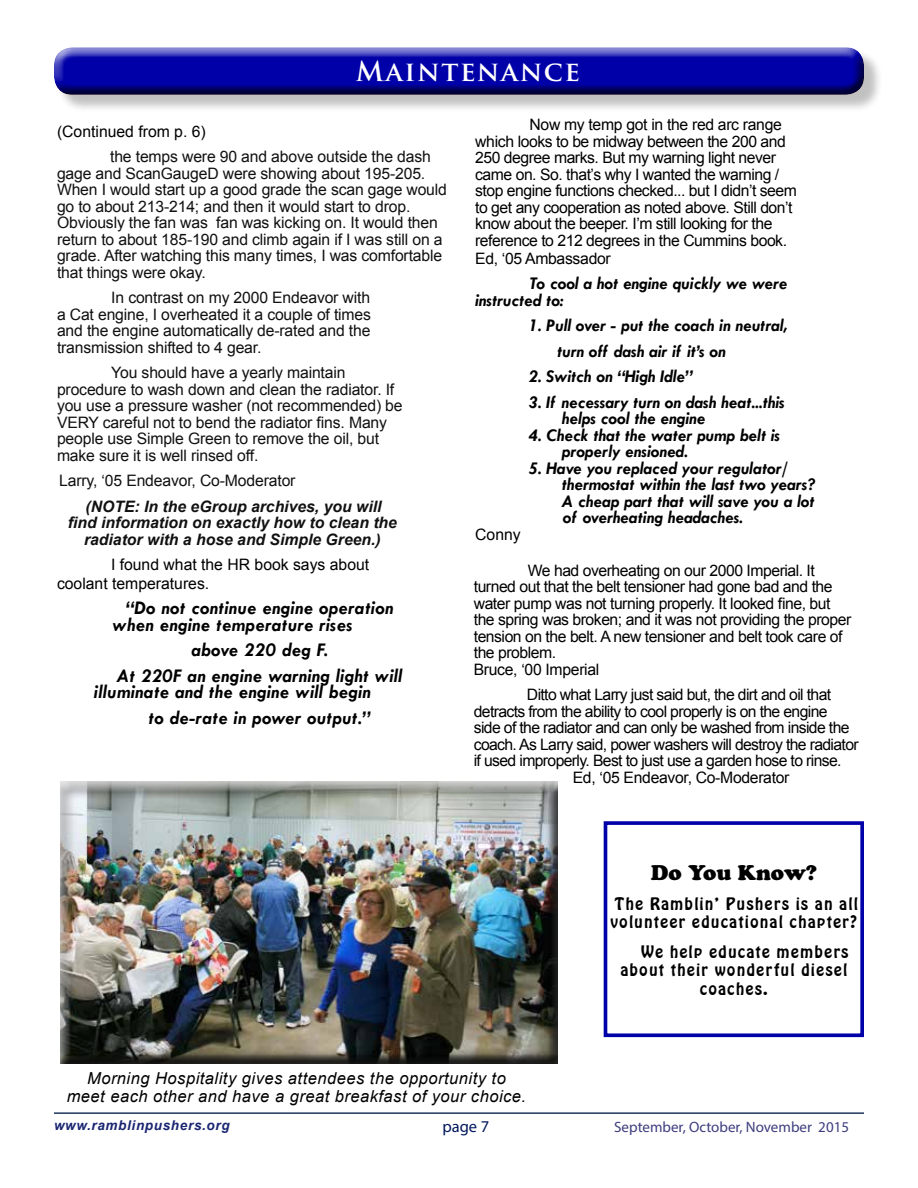
<style>
.page{position:relative;width:918px;height:1188px;background:#fff}
.page>*{position:absolute;margin:0;border:0;box-sizing:border-box;transform-origin:0 0}
.t1{font:700 27px "Trajan Pro";letter-spacing:.06em;color:#fff}
.t2{font:21px "Cooper Black Std";color:#000}
.Text_body{font:italic 700 19.5px/16.5px "Tw Cen";letter-spacing:.02em;color:#000}
.Text_body-2{font:italic 700 18px/16.5px "Tw Cen";color:#000}
.t3{font:16.5px/18px "Hobo BT";letter-spacing:.06em;color:#000}
.t4{font:italic 16.5px/18px "Arial";letter-spacing:.03em;color:#000;text-align:center}
.t5{font:16.5px "Myriad Pro";color:#00185b}
.Text_body-3{font:15.75px/16.5px "Arial";letter-spacing:-.03em;color:#000}
.Text_body-4{font:15.75px/16.5px "Arial";letter-spacing:-.01em;color:#111}
.Text_body-5{font:italic 700 15.75px/16.5px "Arial";color:#111;text-align:center}
.Text_body-6{font:15.75px/18.9px "Arial";color:#000}
.t6{font:15px "Myriad Pro";color:#3e3e7f}
.t7{font:italic 700 13.5px "Arial";letter-spacing:.05em;color:#1a2672}
</style>
<div class="page">
<hr style="left:54px;top:1112px;width:810px;height:2px;background:#20375b">
<div style="left:56px;top:50px;width:826px;height:64px;background:#000;opacity:.25"></div>
<div style="left:53px;top:46px;width:811px;height:38px;background:#fff;opacity:.75"></div>
<div style="left:53px;top:51px;width:811px;height:46px;background:#d1801c;opacity:.75"></div>
<div style="left:604px;top:821px;width:260px;height:216px;border:4px solid #0000a9"></div>
<div style="left:60px;top:782px;width:498px;height:283px;background:#000;opacity:.75"></div>
<h1 class="t1" style="left:356px;top:55px;width:226px">Maintenance</h1>
<p class="Text_body-6" style="left:57px;top:122px;width:150px">(Continued from p. 6)</p>
<p class="Text_body-4" style="left:57px;top:148px;width:392px;text-indent:53px">the temps were 90 and above outside the dash gage and ScanGaugeD were showing about 195-205.<br>When I would start up a good grade the scan gage would go to about 213-214; and then it would start to drop.<br>Obviously the fan was fan was kicking on. It would then return to about 185-190 and climb again if I was still on a grade. After watching this many times, I was comfortable that things were okay.</p>
<p class="Text_body-4" style="left:57px;top:289px;width:316px;text-align:justify;text-indent:54px">In contrast on my 2000 Endeavor with a Cat engine, I overheated it a couple of times and the engine automatically de-rated and the transmission shifted to 4 gear.</p>
<p class="Text_body-4" style="left:57px;top:364px;width:347px;text-indent:54px">You should have a yearly maintain procedure to wash down and clean the radiator. If you use a pressure washer (not recommended) be VERY careful not to bend the radiator fins. Many people use Simple Green to remove the oil, but make sure it is well rinsed off.</p>
<p class="Text_body-4" style="left:59px;top:472px;width:238px">Larry, ‘05 Endeavor, Co-Moderator</p>
<p class="Text_body-5" style="left:68px;top:498px;width:331px">(NOTE: In the eGroup archives, you will<br>find information on exactly how to clean the radiator with a hose and Simple Green.)</p>
<p class="Text_body-6" style="left:57px;top:555px;width:314px;text-indent:54px">I found what the HR book says about coolant temperatures.</p>
<p class="Text_body" style="left:112px;top:600px;width:283px;text-indent:14px">“Do not continue engine operation when engine temperature rises</p>
<p class="Text_body" style="left:191px;top:642px;width:138px">above 220 deg F.</p>
<p class="Text_body" style="left:94px;top:667px;width:310px;text-indent:23px">At 220F an engine warning light will illuminate and the engine will begin</p>
<p class="Text_body" style="left:149px;top:709px;width:224px">to de-rate in power output.”</p>
<p class="Text_body-3" style="left:475px;top:116px;width:323px;text-indent:54px">Now my temp got in the red arc range which looks to be midway between the 200 and 250 degree marks. But my warning light never came on. So. that’s why I wanted the warning / stop engine functions checked... but I didn’t seem to get any cooperation as noted above. Still don’t know about the beeper. I’m still looking for the reference to 212 degrees in the Cummins book.</p>
<p class="Text_body-3" style="left:475px;top:250px;width:137px">Ed, ‘05 Ambassador</p>
<p class="Text_body-2" style="left:475px;top:275px;width:314px;text-indent:54px">To cool a hot engine quickly we were instructed to:</p>
<p class="Text_body-2" style="left:528px;top:317px;width:260px">1. Pull over - put the coach in neutral,</p>
<p class="Text_body-2" style="left:557px;top:342px;width:170px">turn off dash air if it’s on</p>
<p class="Text_body-2" style="left:528px;top:368px;width:166px">2. Switch on “High Idle”</p>
<p class="Text_body-2" style="left:528px;top:393px;width:258px">3. If necessary turn on dash heat...this</p>
<p class="Text_body-2" style="left:562px;top:410px;width:145px">helps cool the engine</p>
<p class="Text_body-2" style="left:528px;top:426px;width:253px">4. Check that the water pump belt is</p>
<p class="Text_body-2" style="left:562px;top:443px;width:128px">properly ensioned.</p>
<p class="Text_body-2" style="left:528px;top:459px;width:261px">5. Have you replaced your regulator/</p>
<p class="Text_body-2" style="left:562px;top:476px;width:256px">thermostat within the last two years?</p>
<p class="Text_body-2" style="left:562px;top:492px;width:254px">A cheap part that will save you a lot</p>
<p class="Text_body-2" style="left:563px;top:509px;width:182px">of overheating headaches.</p>
<p class="Text_body-3" style="left:475px;top:526px;width:47px">Conny</p>
<p class="Text_body-3" style="left:474px;top:562px;width:379px;text-indent:54px">We had overheating on our 2000 Imperial. It turned out that the belt tensioner had gone bad and the water pump was not turning properly. It looked fine, but the spring was broken; and it was not providing the proper tension on the belt. A new tensioner and belt took care of the problem.<br>Bruce, ‘00 Imperial</p>
<p class="Text_body-3" style="left:527px;top:687px;width:306px">Ditto what Larry just said but, the dirt and oil that</p>
<p class="Text_body-3" style="left:474px;top:703px;width:355px">detracts from the ability to cool properly is on the engine</p>
<p class="Text_body-3" style="left:474px;top:720px;width:377px">side of the radiator and can only be washed from inside the</p>
<p class="Text_body-3" style="left:474px;top:736px;width:386px">coach. As Larry said, power washers will destroy the radiator</p>
<p class="Text_body-3" style="left:474px;top:753px;width:369px">if used improperly. Best to just use a garden hose to rinse.</p>
<p class="Text_body-3" style="left:573px;top:769px;width:218px">Ed, ‘05 Endeavor, Co-Moderator</p>
<p class="t2" style="left:651px;top:860px;width:167px">Do You Know?</p>
<p class="t3" style="left:610px;top:894px;width:249px">The Ramblin’ Pushers is an all volunteer educational chapter?</p>
<p class="t3" style="left:641px;top:943px;width:209px">We help educate members</p>
<p class="t3" style="left:620px;top:961px;width:228px">about their wonderful diesel</p>
<p class="t3" style="left:700px;top:980px;width:69px">coaches.</p>
<p class="t4" style="left:67px;top:1069px;width:461px">Morning Hospitality gives attendees the opportunity to meet each other and have a great breakfast of your choice.</p>
<p class="t7" style="left:54px;top:1117px;width:177px">www.ramblinpushers.org</p>
<p class="t5" style="left:442px;top:1117px;width:48px">page 7</p>
<p class="t6" style="left:614px;top:1117px;width:236px">September, October, November 2015</p>
</div>
